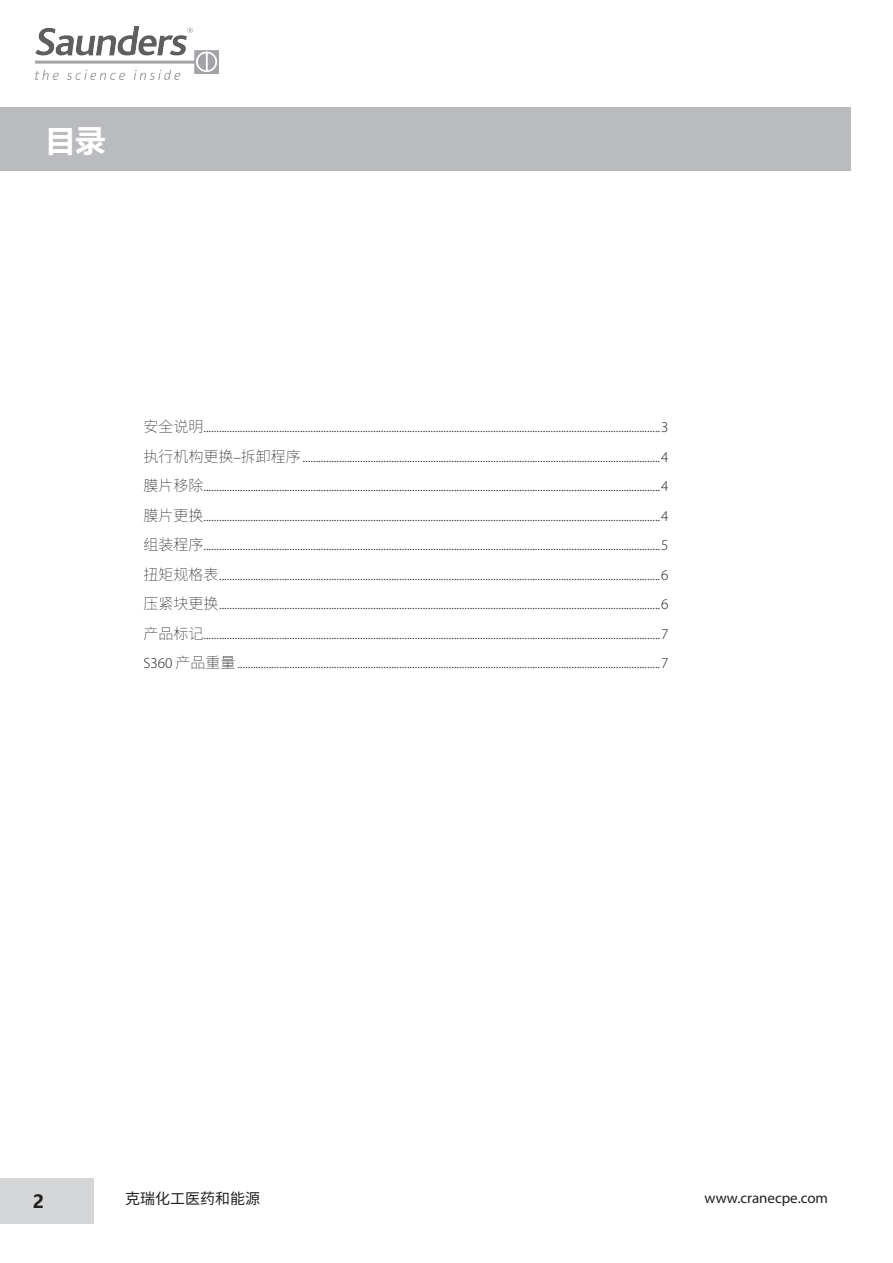
<style>
.page{position:relative;width:893px;height:1263px;background:#fff}
.page>*{position:absolute;margin:0;border:0;box-sizing:border-box;transform-origin:0 0}
.t1{font:700 30px "Microsoft Ya Hei UI";color:#fff}
.t2{font:700 18px "Microsoft Ya Hei UI";color:#231f20}
.t3{font:300 15px/29.5px "Myriad Pro";color:#231f20;text-align:justify}
.t4{font:15px "Myriad Pro";color:#231f20}
.t5{font:15px "Source Han Sans CN";color:#231f20}
.s1{font-family:"Source Han Sans CN";font-weight:200}
</style>
<div class="page">
<img style="left:35px;top:27px;width:184px;height:52px">
<div style="left:0;top:107px;width:850px;height:64px;background:#babbbe"></div>
<div style="left:0;top:1178px;width:94px;height:45px;background:#d5d6d8"></div>
<h1 class="t1" style="left:45px;top:119px;width:62px">目录</h1>
<p class="t3" style="left:143px;top:413px;width:526px"><span class="s1">安全说明</span>...............................................................................................................................................................................3<span class="s1">执行机构更换</span>–<span class="s1">拆卸程序</span>.........................................................................................................................................4<span class="s1">膜片移除</span>...............................................................................................................................................................................4<span class="s1">膜片更换</span>...............................................................................................................................................................................4<span class="s1">组装程序</span>...............................................................................................................................................................................5<span class="s1">扭矩规格表</span>.........................................................................................................................................................................6<span class="s1">压紧块更换</span>.........................................................................................................................................................................6<span class="s1">产品标记</span>...............................................................................................................................................................................7<br>S360 <span class="s1">产品重量</span>..................................................................................................................................................................7</p>
<p class="t2" style="left:33px;top:1189px;width:13px">2</p>
<p class="t5" style="left:125px;top:1190px;width:136px">克瑞化工医药和能源</p>
<p class="t4" style="left:704px;top:1189px;width:125px">www.cranecpe.com</p>
</div>
